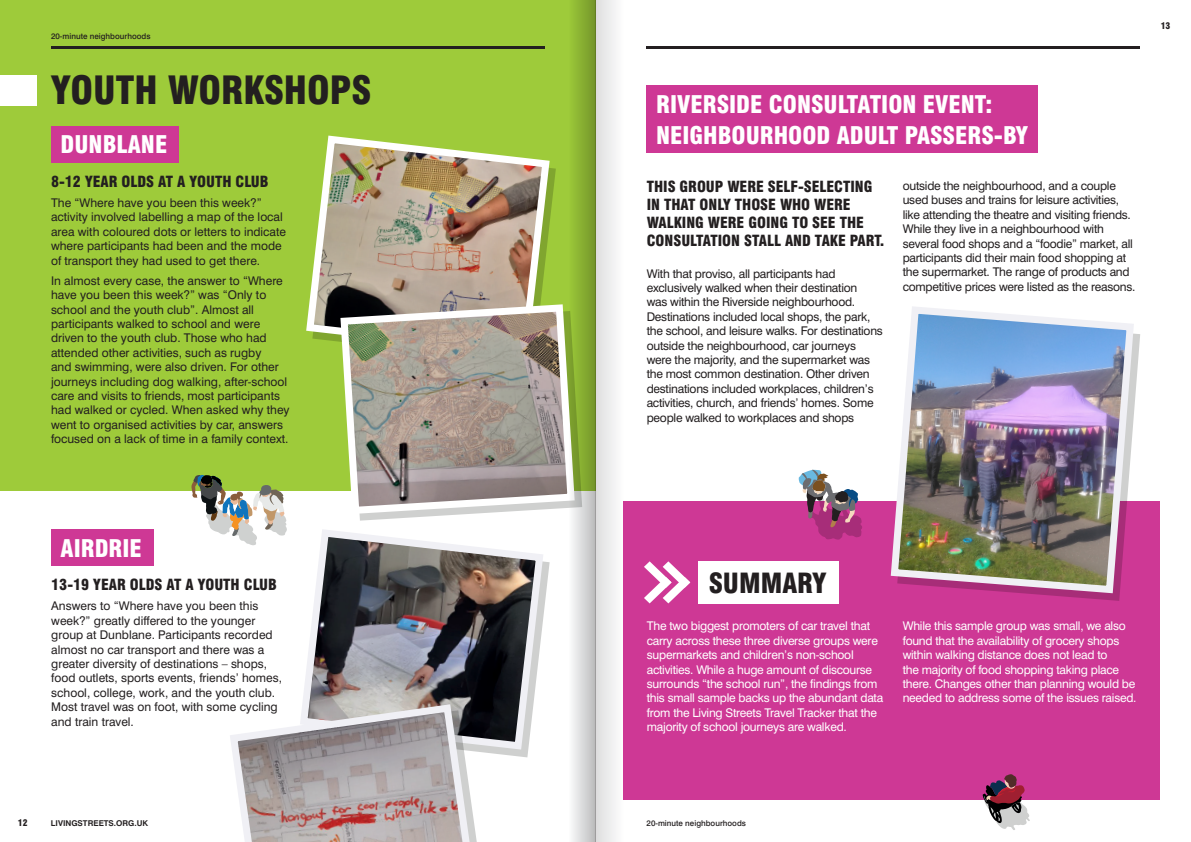
<style>
.page{position:relative;width:1191px;height:842px;background:#fff}
.page>*{position:absolute;margin:0;border:0;box-sizing:border-box;transform-origin:0 0}
.t1{font:900 condensed 38px "Swiss 721 BT";color:#231f20}
.Standfirst_1{font:900 condensed 27.1px "Swiss 721 BT";color:#231f20}
.Standfirst_1-2{font:900 condensed 23.7px/30.3px "Swiss 721 BT";color:#fff}
.t2{font:900 condensed 15px/18px "Swiss 721 BT";color:#231f20}
.Body_Copy_1{font:12px/14.4px "Swiss 721 BT";color:#231f20}
.Body_Copy_1-2{font:12px/14.4px "Swiss 721 BT";letter-spacing:-.02em;color:#231f20}
.Body_Copy_1-3{font:12px/14.4px "Swiss 721 BT";letter-spacing:-.02em;color:#fff}
.t3{font:900 condensed 9px "Swiss 721 BT";color:#231f20}
.t4{font:500 8px "Swiss 721 BT";color:#231f20}
.t5{font:700 8px "Swiss 721 BT";color:#231f20}
</style>
<div class="page">
<div style="left:0;top:0;width:596px;height:491px;background:#9ecb3a"></div>
<div style="left:623px;top:501px;width:537px;height:298px;background:#ce3895"></div>
<svg style="left:644px;top:561px;width:46px;height:42px"></svg>
<div style="left:698px;top:561px;width:141px;height:42px;background:#fff"></div>
<div style="left:647px;top:86px;width:391px;height:67px;background:#ce3895"></div>
<svg style="left:798px;top:470px;width:64px;height:70px"></svg>
<div style="left:51px;top:126px;width:128px;height:37px;background:#ce3895"></div>
<div style="left:51px;top:529px;width:102px;height:37px;background:#ce3895"></div>
<img style="left:306px;top:135px;width:247px;height:207px">
<img style="left:303px;top:530px;width:244px;height:223px">
<svg style="left:191px;top:475px;width:96px;height:70px"></svg>
<svg style="left:337px;top:301px;width:231px;height:217px;background:#a9a396"></svg>
<svg style="left:230px;top:700px;width:255px;height:142px"></svg>
<svg style="left:982px;top:774px;width:48px;height:56px"></svg>
<div style="left:0;top:75px;width:37px;height:30px;background:#fff"></div>
<hr style="left:646px;top:46px;width:494px;height:3px;background:#231f20">
<hr style="left:51px;top:46px;width:493px;height:3px;background:#231f20">
<img style="left:890px;top:307px;width:247px;height:290px">
<svg style="left:568px;top:0;width:27px;height:842px"></svg>
<div style="left:595px;top:0;width:28px;height:842px;background:linear-gradient(to right,#ddddde,#fcfcfc)"></div>
<p class="t4" style="left:51px;top:31px;width:101px">20-minute neighbourhoods</p>
<p class="t1" style="left:51px;top:67px;width:322px">YOUTH WORKSHOPS</p>
<p class="Standfirst_1-2" style="left:61px;top:130px;width:108px">DUNBLANE</p>
<p class="t2" style="left:51px;top:172px;width:219px">8-12 YEAR OLDS AT A YOUTH CLUB</p>
<p class="Body_Copy_1" style="left:51px;top:196px;width:236px">The “Where have you been this week?” activity involved labelling a map of the local area with coloured dots or letters to indicate where participants had been and the mode of transport they had used to get there.</p>
<p class="Body_Copy_1" style="left:51px;top:273px;width:240px">In almost every case, the answer to “Where have you been this week?” was “Only to school and the youth club”. Almost all participants walked to school and were driven to the youth club. Those who had attended other activities, such as rugby<br>and swimming, were also driven. For other journeys including dog walking, after-school care and visits to friends, most participants had walked or cycled. When asked why they went to organised activities by car, answers focused on a lack of time in a family context.</p>
<p class="Standfirst_1-2" style="left:61px;top:533px;width:83px">AIRDRIE</p>
<p class="t2" style="left:51px;top:575px;width:227px">13-19 YEAR OLDS AT A YOUTH CLUB</p>
<p class="Body_Copy_1" style="left:51px;top:599px;width:232px">Answers to “Where have you been this week?” greatly differed to the younger group at Dunblane. Participants recorded almost no car transport and there was a greater diversity of destinations – shops, food outlets, sports events, friends’ homes, school, college, work, and the youth club.<br>Most travel was on foot, with some cycling and train travel.</p>
<p class="t3" style="left:18px;top:818px;width:11px">12</p>
<p class="t5" style="left:51px;top:819px;width:99px">LIVINGSTREETS.ORG.UK</p>
<p class="Standfirst_1-2" style="left:656px;top:90px;width:373px">RIVERSIDE CONSULTATION EVENT:<br>NEIGHBOURHOOD ADULT PASSERS-BY</p>
<p class="t2" style="left:646px;top:178px;width:239px">THIS GROUP WERE SELF-SELECTING<br>IN THAT ONLY THOSE WHO WERE<br>WALKING WERE GOING TO SEE THE<br>CONSULTATION STALL AND TAKE PART.</p>
<p class="Body_Copy_1-2" style="left:646px;top:266px;width:238px">With that proviso, all participants had exclusively walked when their destination<br>was within the Riverside neighbourhood.<br>Destinations included local shops, the park, the school, and leisure walks. For destinations outside the neighbourhood, car journeys were the majority, and the supermarket was the most common destination. Other driven destinations included workplaces, children’s activities, church, and friends’ homes. Some people walked to workplaces and shops</p>
<p class="Body_Copy_1-2" style="left:902px;top:178px;width:234px">outside the neighbourhood, and a couple used buses and trains for leisure activities, like attending the theatre and visiting friends.<br>While they live in a neighbourhood with several food shops and a “foodie” market, all participants did their main food shopping at the supermarket. The range of products and competitive prices were listed as the reasons.</p>
<p class="t3" style="left:1160px;top:20px;width:11px">13</p>
<p class="Standfirst_1" style="left:708px;top:567px;width:119px">SUMMARY</p>
<p class="Body_Copy_1-3" style="left:647px;top:619px;width:238px">The two biggest promoters of car travel that carry across these three diverse groups were supermarkets and children’s non-school activities. While a huge amount of discourse surrounds “the school run”, the findings from this small sample backs up the abundant data from the Living Streets Travel Tracker that the majority of school journeys are walked.</p>
<p class="Body_Copy_1-3" style="left:902px;top:619px;width:235px">While this sample group was small, we also found that the availability of grocery shops within walking distance does not lead to<br>the majority of food shopping taking place there. Changes other than planning would be needed to address some of the issues raised.</p>
<p class="t4" style="left:646px;top:818px;width:101px">20-minute neighbourhoods</p>
</div>
